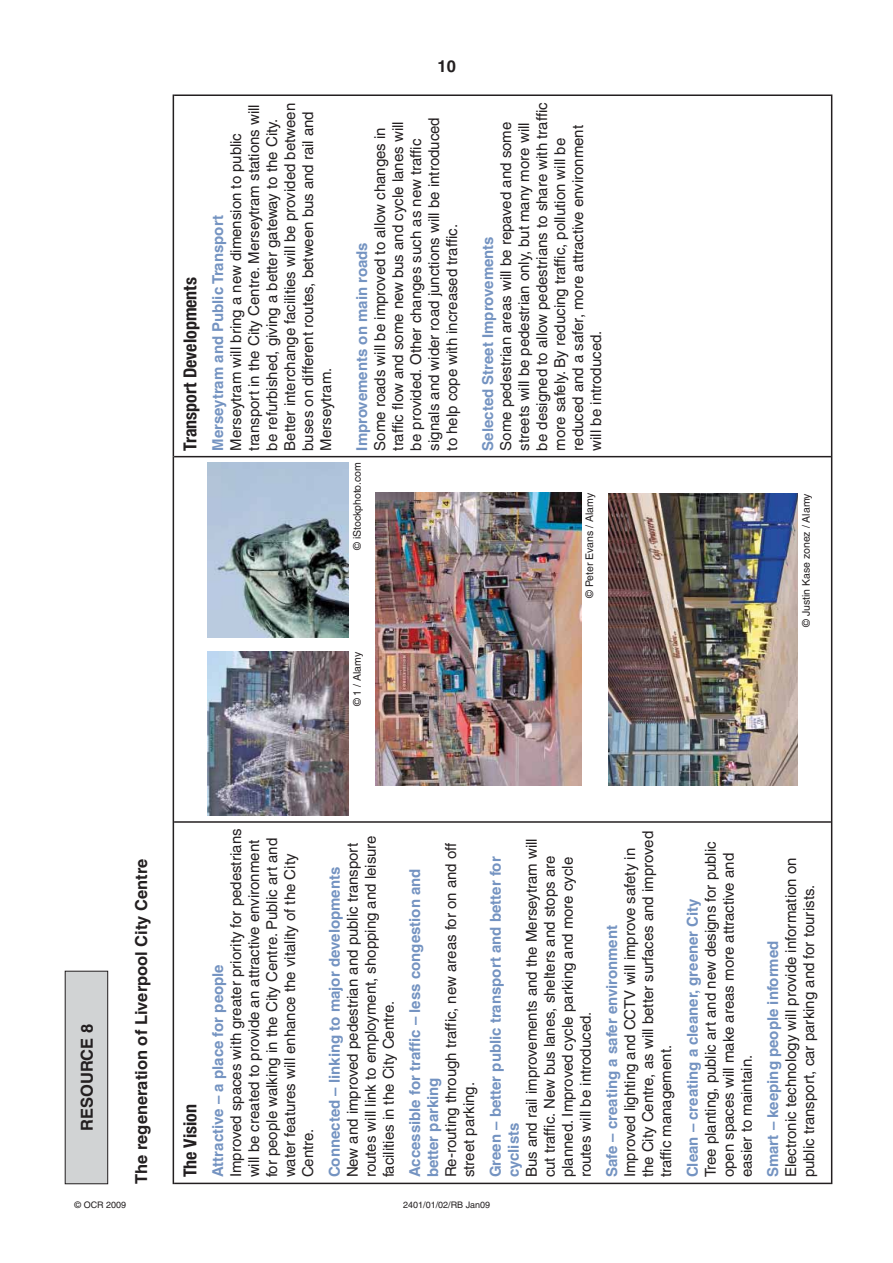
<style>
.page{position:relative;width:893px;height:1263px;background:#fff}
.page>*{position:absolute;margin:0;border:0;box-sizing:border-box;transform-origin:0 0}
.t1{font:700 condensed 18px "Helvetica Neue";color:#231f20}
.t2{font:700 16.5px "Helvetica";color:#231f20}
.t3{font:15px/18px "Helvetica";color:#231f20}
.t4{font:700 15px/18px "Helvetica";color:#7493c1}
.t5{font:10.5px "Helvetica";color:#231f20}
.t6{font:9px "Helvetica";color:#231f20}
</style>
<div class="page">
<div style="left:65px;top:971px;width:43px;height:213px;background:#d1d3d4"></div>
<div style="left:65px;top:971px;width:43px;height:213px;border:1px solid #231f20"></div>
<hr style="left:173px;top:822px;width:1px;height:362px;background:#231f20">
<hr style="left:174px;top:1183px;width:657px;height:1px;background:#231f20">
<hr style="left:173px;top:457px;width:1px;height:365px;background:#231f20">
<hr style="left:174px;top:821px;width:657px;height:2px;background:#231f20">
<hr style="left:173px;top:94px;width:1px;height:363px;background:#231f20">
<hr style="left:174px;top:456px;width:657px;height:1px;background:#231f20">
<hr style="left:174px;top:94px;width:657px;height:2px;background:#231f20">
<hr style="left:831px;top:94px;width:1px;height:1090px;background:#231f20">
<img style="left:207px;top:652px;width:142px;height:164px">
<img style="left:207px;top:463px;width:142px;height:175px">
<img style="left:376px;top:493px;width:205px;height:293px">
<img style="left:608px;top:494px;width:190px;height:291px">
<p class="t1" style="left:184px;top:451px;width:175px;rotate:-90deg">Transport Developments</p>
<p class="t3" style="left:228px;top:451px;width:349px;rotate:-90deg">Merseytram will bring a new dimension to public transport in the City Centre. Merseytram stations will be refurbished, giving a better gateway to the City.<br>Better interchange facilities will be provided between buses on different routes, between bus and rail and Merseytram.</p>
<p class="t4" style="left:210px;top:451px;width:237px;rotate:-90deg">Merseytram and Public Transport</p>
<p class="t2" style="left:437px;top:60px;width:20px">10</p>
<p class="t3" style="left:372px;top:451px;width:335px;rotate:-90deg">Some roads will be improved to allow changes in traffic flow and some new bus and cycle lanes will be provided. Other changes such as new traffic signals and wider road junctions will be introduced to help cope with increased traffic.</p>
<p class="t4" style="left:354px;top:451px;width:210px;rotate:-90deg">Improvements on main roads</p>
<p class="t5" style="left:353px;top:550px;width:89px;rotate:-90deg">© iStockphoto.com</p>
<p class="t5" style="left:353px;top:706px;width:56px;rotate:-90deg">© 1 / Alamy</p>
<p class="t3" style="left:498px;top:451px;width:350px;rotate:-90deg">Some pedestrian areas will be repaved and some streets will be pedestrian only, but many more will be designed to allow pedestrians to share with traffic more safely. By reducing traffic, pollution will be reduced and a safer, more attractive environment will be introduced.</p>
<p class="t4" style="left:480px;top:451px;width:216px;rotate:-90deg">Selected Street Improvements</p>
<p class="t5" style="left:585px;top:598px;width:106px;rotate:-90deg">© Peter Evans / Alamy</p>
<p class="t5" style="left:802px;top:627px;width:135px;rotate:-90deg">© Justin Kase zonez / Alamy</p>
<p class="t2" style="left:81px;top:1131px;width:109px;rotate:-90deg">RESOURCE 8</p>
<p class="t2" style="left:135px;top:1184px;width:327px;rotate:-90deg">The regeneration of Liverpool City Centre</p>
<p class="t1" style="left:184px;top:1177px;width:75px;rotate:-90deg">The Vision</p>
<p class="t3" style="left:228px;top:1177px;width:350px;rotate:-90deg">Improved spaces with greater priority for pedestrians will be created to provide an attractive environment for people walking in the City Centre. Public art and water features will enhance the vitality of the City Centre.</p>
<p class="t4" style="left:210px;top:1177px;width:215px;rotate:-90deg">Attractive – a place for people</p>
<p class="t3" style="left:345px;top:1177px;width:344px;rotate:-90deg">New and improved pedestrian and public transport routes will link to employment, shopping and leisure facilities in the City Centre.</p>
<p class="t4" style="left:327px;top:1177px;width:312px;rotate:-90deg">Connected – linking to major developments</p>
<p class="t3" style="left:443px;top:1177px;width:336px;rotate:-90deg">Re-routing through traffic, new areas for on and off street parking.</p>
<p class="t4" style="left:407px;top:1177px;width:310px;rotate:-90deg">Accessible for traffic – less congestion and better parking</p>
<p class="t3" style="left:524px;top:1177px;width:340px;rotate:-90deg">Bus and rail improvements and the Merseytram will cut traffic. New bus lanes, shelters and stops are planned. Improved cycle parking and more cycle routes will be introduced.</p>
<p class="t4" style="left:488px;top:1177px;width:322px;rotate:-90deg">Green – better public transport and better for cyclists</p>
<p class="t3" style="left:622px;top:1177px;width:348px;rotate:-90deg">Improved lighting and CCTV will improve safety in the City Centre, as will better surfaces and improved traffic management.</p>
<p class="t4" style="left:604px;top:1177px;width:254px;rotate:-90deg">Safe – creating a safer environment</p>
<p class="t3" style="left:703px;top:1177px;width:337px;rotate:-90deg">Tree planting, public art and new designs for public open spaces will make areas more attractive and easier to maintain.</p>
<p class="t4" style="left:685px;top:1177px;width:281px;rotate:-90deg">Clean – creating a cleaner, greener City</p>
<p class="t3" style="left:783px;top:1177px;width:321px;rotate:-90deg">Electronic technology will provide information on public transport, car parking and for tourists.</p>
<p class="t4" style="left:765px;top:1177px;width:238px;rotate:-90deg">Smart – keeping people informed</p>
<p class="t6" style="left:75px;top:1201px;width:53px">© OCR 2009</p>
<p class="t6" style="left:403px;top:1201px;width:88px">2401/01/02/RB Jan09</p>
</div>
